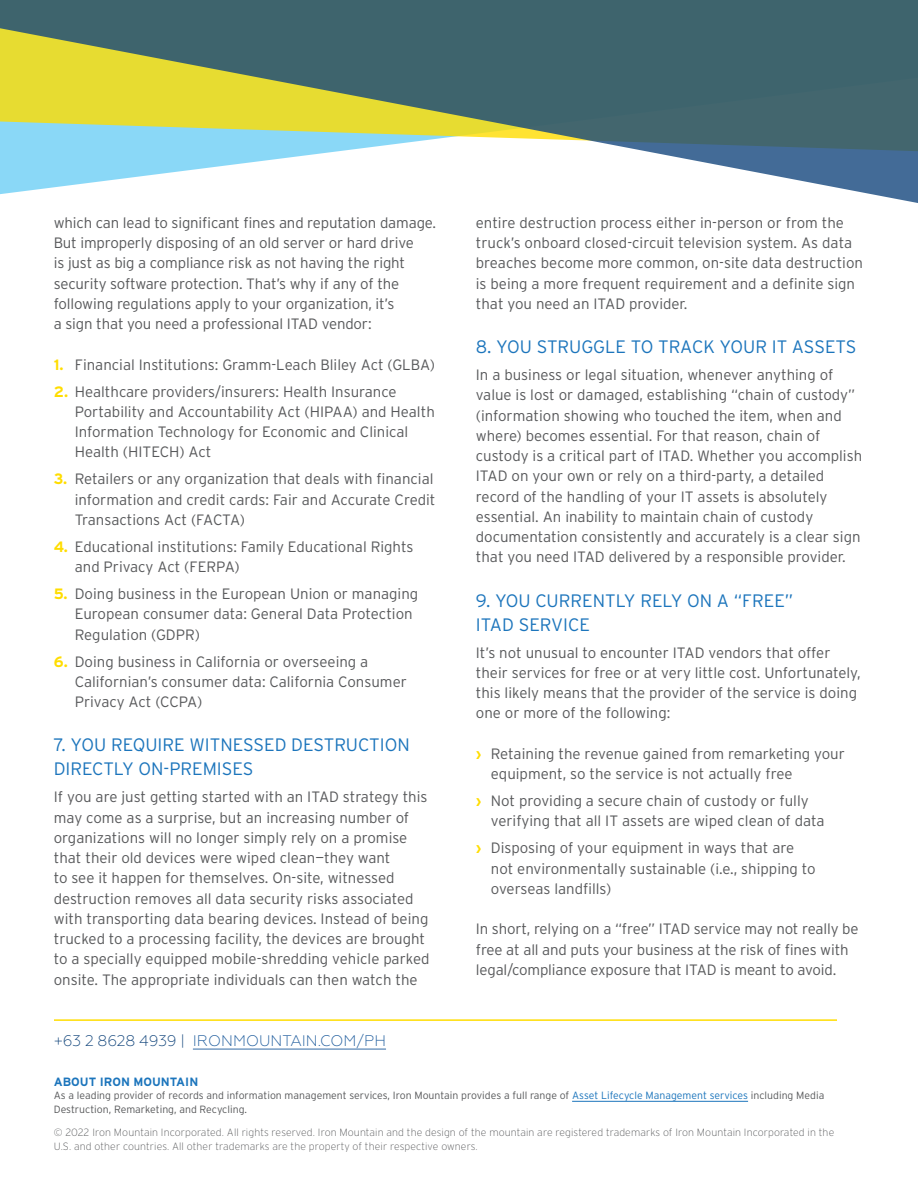
<style>
.page{position:relative;width:918px;height:1188px;background:#fff}
.page>*{position:absolute;margin:0;border:0;box-sizing:border-box;transform-origin:0 0}
.t1{font:300 18px/24px "Interstate";color:#1c75bc}
.t2{font:300 15.3px "Geometria";color:#215e9e}
.t3{font:300 15px/20.2px "Interstate";color:#58595b}
.t4{font:700 12px "Interstate";color:#1c75bc}
.t5{font:200 10.5px/13.5px "Interstate";letter-spacing:.01em;color:#58595b}
.t6{font:300 10.5px/13.2px "Interstate";color:#58595b}
.s1{font-weight:700;color:#fd0}
.s2{color:#14477d}
.s3{color:#1c75bc}
</style>
<div class="page">
<svg style="left:0;top:0;width:918px;height:203px;fill:#43666d"></svg>
<hr style="left:54px;top:1019px;width:783px;height:2px;background:#fd0">
<hr style="left:572px;top:1101px;width:176px;height:1px;background:#1c75bc">
<hr style="left:193px;top:1049px;width:193px;height:1px;background:#215e9e">
<p class="t3" style="left:54px;top:212px;width:384px">which can lead to significant fines and reputation damage.<br>But improperly disposing of an old server or hard drive<br>is just as big a compliance risk as not having the right security software protection. That’s why if any of the following regulations apply to your organization, it’s<br>a sign that you need a professional ITAD vendor:</p>
<p class="t3" style="left:54px;top:354px;width:383px"><span class="s1">1.</span> Financial Institutions: Gramm-Leach Bliley Act (GLBA)</p>
<p class="t3" style="left:75px;top:381px;width:362px;text-indent:-21px"><span class="s1">2.</span> Healthcare providers/insurers: Health Insurance Portability and Accountability Act (HIPAA) and Health Information Technology for Economic and Clinical Health (HITECH) Act</p>
<p class="t3" style="left:75px;top:469px;width:362px;text-indent:-21px"><span class="s1">3.</span> Retailers or any organization that deals with financial information and credit cards: Fair and Accurate Credit<br>Transactions Act (FACTA)</p>
<p class="t3" style="left:75px;top:536px;width:340px;text-indent:-21px"><span class="s1">4.</span> Educational institutions: Family Educational Rights and Privacy Act (FERPA)</p>
<p class="t3" style="left:75px;top:584px;width:345px;text-indent:-21px"><span class="s1">5.</span> Doing business in the European Union or managing<br>European consumer data: General Data Protection<br>Regulation (GDPR)</p>
<p class="t3" style="left:75px;top:651px;width:334px;text-indent:-21px"><span class="s1">6.</span> Doing business in California or overseeing a<br>Californian’s consumer data: California Consumer<br>Privacy Act (CCPA)</p>
<p class="t1" style="left:54px;top:733px;width:357px">7. YOU REQUIRE WITNESSED DESTRUCTION<br>DIRECTLY ON-PREMISES</p>
<p class="t3" style="left:54px;top:787px;width:377px">If you are just getting started with an ITAD strategy this may come as a surprise, but an increasing number of organizations will no longer simply rely on a promise that their old devices were wiped clean—they want<br>to see it happen for themselves. On-site, witnessed destruction removes all data security risks associated with transporting data bearing devices. Instead of being trucked to a processing facility, the devices are brought to a specially equipped mobile-shredding vehicle parked onsite. The appropriate individuals can then watch the</p>
<p class="t3" style="left:476px;top:212px;width:389px">entire destruction process either in-person or from the truck’s onboard closed-circuit television system. As data breaches become more common, on-site data destruction is being a more frequent requirement and a definite sign that you need an ITAD provider.</p>
<p class="t1" style="left:476px;top:335px;width:382px">8. YOU STRUGGLE TO TRACK YOUR IT ASSETS</p>
<p class="t3" style="left:476px;top:365px;width:388px">In a business or legal situation, whenever anything of value is lost or damaged, establishing “chain of custody” (information showing who touched the item, when and where) becomes essential. For that reason, chain of custody is a critical part of ITAD. Whether you accomplish ITAD on your own or rely on a third-party, a detailed record of the handling of your IT assets is absolutely essential. An inability to maintain chain of custody documentation consistently and accurately is a clear sign that you need ITAD delivered by a responsible provider.</p>
<p class="t1" style="left:476px;top:588px;width:319px">9. YOU CURRENTLY RELY ON A “FREE”<br>ITAD SERVICE</p>
<p class="t3" style="left:476px;top:642px;width:386px">It’s not unusual to encounter ITAD vendors that offer their services for free or at very little cost. Unfortunately, this likely means that the provider of the service is doing one or more of the following:</p>
<p class="t3" style="left:491px;top:743px;width:356px;text-indent:-15px"><span class="s1">›</span> Retaining the revenue gained from remarketing your equipment, so the service is not actually free</p>
<p class="t3" style="left:491px;top:791px;width:335px;text-indent:-15px"><span class="s1">›</span> Not providing a secure chain of custody or fully verifying that all IT assets are wiped clean of data</p>
<p class="t3" style="left:491px;top:838px;width:326px;text-indent:-15px"><span class="s1">›</span> Disposing of your equipment in ways that are not environmentally sustainable (i.e., shipping to overseas landfills)</p>
<p class="t3" style="left:476px;top:919px;width:384px">In short, relying on a “free” ITAD service may not really be free at all and puts your business at the risk of fines with legal/compliance exposure that ITAD is meant to avoid.</p>
<p class="t2" style="left:54px;top:1032px;width:334px"><span class="s2">+63 2 8628 4939 |</span> IRONMOUNTAIN.COM/PH</p>
<p class="t4" style="left:54px;top:1074px;width:146px">ABOUT IRON MOUNTAIN</p>
<p class="t6" style="left:54px;top:1089px;width:772px">As a leading provider of records and information management services, Iron Mountain provides a full range of <span class="s3">Asset Lifecycle Management services</span> including Media<br>Destruction, Remarketing, and Recycling.</p>
<p class="t5" style="left:54px;top:1126px;width:782px">© 2022 Iron Mountain Incorporated. All rights reserved. Iron Mountain and the design of the mountain are registered trademarks of Iron Mountain Incorporated in the<br>U.S. and other countries. All other trademarks are the property of their respective owners.</p>
</div>
